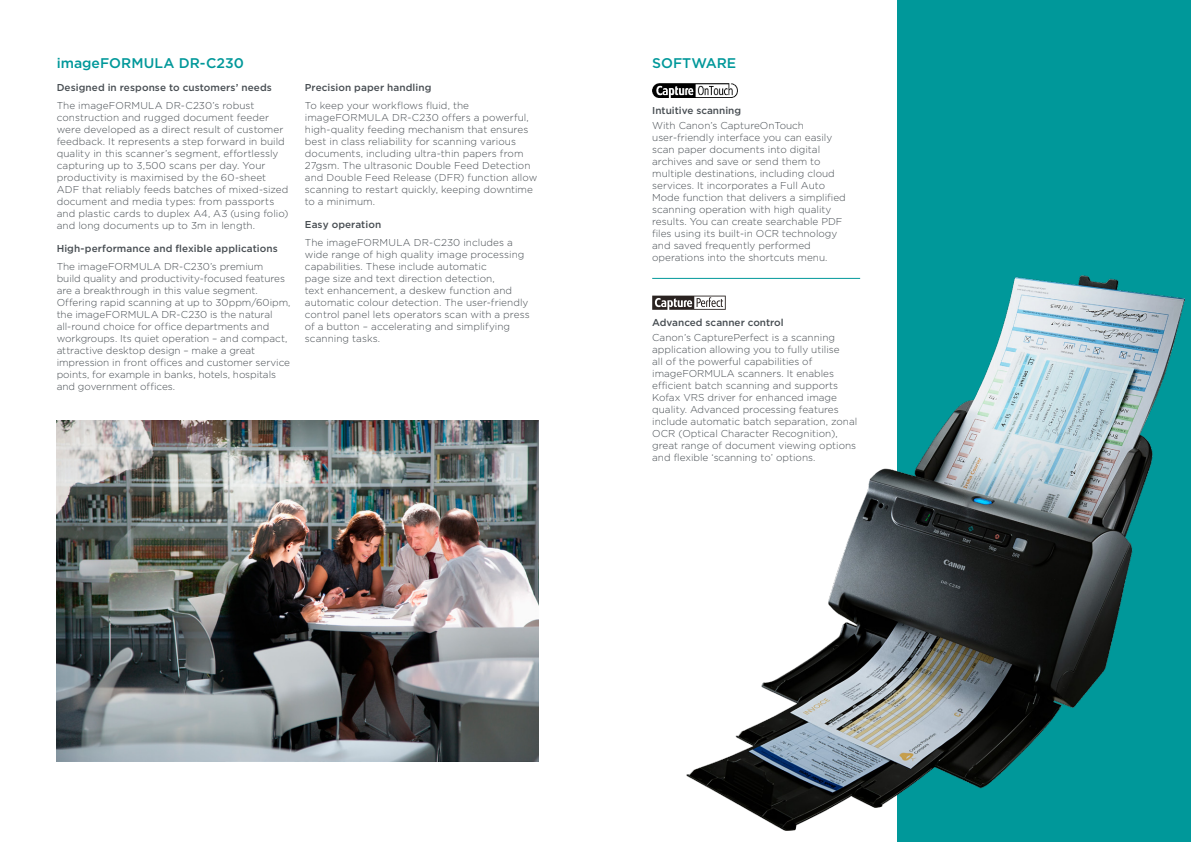
<style>
.page{position:relative;width:1191px;height:842px;background:#fff}
.page>*{position:absolute;margin:0;border:0;box-sizing:border-box;transform-origin:0 0}
.t1{font:500 14px "Gotham";color:#00989a}
.t2{font:300 10px/12px "Gotham";color:#474d52}
.t3{font:500 10px "Gotham";letter-spacing:.005em;color:#474d52}
</style>
<div class="page">
<div style="left:897px;top:0;width:294px;height:842px;background:#00989a"></div>
<img style="left:686px;top:275px;width:498px;height:556px">
<hr style="left:652px;top:278px;width:208px;height:1px;background:#00989a">
<svg style="left:652px;top:296px;width:73px;height:14px"></svg>
<img style="left:652px;top:84px;width:85px;height:14px">
<img style="left:57px;top:421px;width:482px;height:341px">
<h1 class="t1" style="left:57px;top:54px;width:189px">imageFORMULA DR-C230</h1>
<p class="t3" style="left:57px;top:81px;width:217px">Designed in response to customers’ needs</p>
<p class="t2" style="left:57px;top:99px;width:233px">The imageFORMULA DR-C230’s robust construction and rugged document feeder were developed as a direct result of customer feedback. It represents a step forward in build quality in this scanner’s segment, effortlessly capturing up to 3,500 scans per day. Your productivity is maximised by the 60-sheet ADF that reliably feeds batches of mixed-sized document and media types: from passports and plastic cards to duplex A4, A3 (using folio) and long documents up to 3m in length.</p>
<p class="t3" style="left:57px;top:242px;width:222px">High-performance and flexible applications</p>
<p class="t2" style="left:57px;top:260px;width:235px">The imageFORMULA DR-C230’s premium<br>build quality and productivity-focused features are a breakthrough in this value segment.<br>Offering rapid scanning at up to 30ppm/60ipm, the imageFORMULA DR-C230 is the natural all-round choice for office departments and workgroups. Its quiet operation – and compact, attractive desktop design – make a great impression in front offices and customer service points, for example in banks, hotels, hospitals and government offices.</p>
<p class="t3" style="left:305px;top:81px;width:128px">Precision paper handling</p>
<p class="t2" style="left:305px;top:99px;width:234px">To keep your workflows fluid, the imageFORMULA DR-C230 offers a powerful, high-quality feeding mechanism that ensures best in class reliability for scanning various documents, including ultra-thin papers from 27gsm. The ultrasonic Double Feed Detection and Double Feed Release (DFR) function allow scanning to restart quickly, keeping downtime to a minimum.</p>
<p class="t3" style="left:305px;top:218px;width:78px">Easy operation</p>
<p class="t2" style="left:305px;top:236px;width:226px">The imageFORMULA DR-C230 includes a wide range of high quality image processing capabilities. These include automatic<br>page size and text direction detection,<br>text enhancement, a deskew function and automatic colour detection. The user-friendly control panel lets operators scan with a press of a button – accelerating and simplifying scanning tasks.</p>
<h1 class="t1" style="left:652px;top:54px;width:86px">SOFTWARE</h1>
<p class="t3" style="left:652px;top:104px;width:90px">Intuitive scanning</p>
<p class="t2" style="left:652px;top:119px;width:195px">With Canon’s CaptureOnTouch user-friendly interface you can easily scan paper documents into digital archives and save or send them to multiple destinations, including cloud services. It incorporates a Full Auto Mode function that delivers a simplified scanning operation with high quality results. You can create searchable PDF files using its built-in OCR technology and saved frequently performed operations into the shortcuts menu.</p>
<p class="t3" style="left:652px;top:316px;width:133px">Advanced scanner control</p>
<p class="t2" style="left:652px;top:331px;width:206px">Canon’s CapturePerfect is a scanning application allowing you to fully utilise<br>all of the powerful capabilities of imageFORMULA scanners. It enables efficient batch scanning and supports Kofax VRS driver for enhanced image quality. Advanced processing features include automatic batch separation, zonal OCR (Optical Character Recognition), great range of document viewing options and flexible ‘scanning to’ options.</p>
</div>
